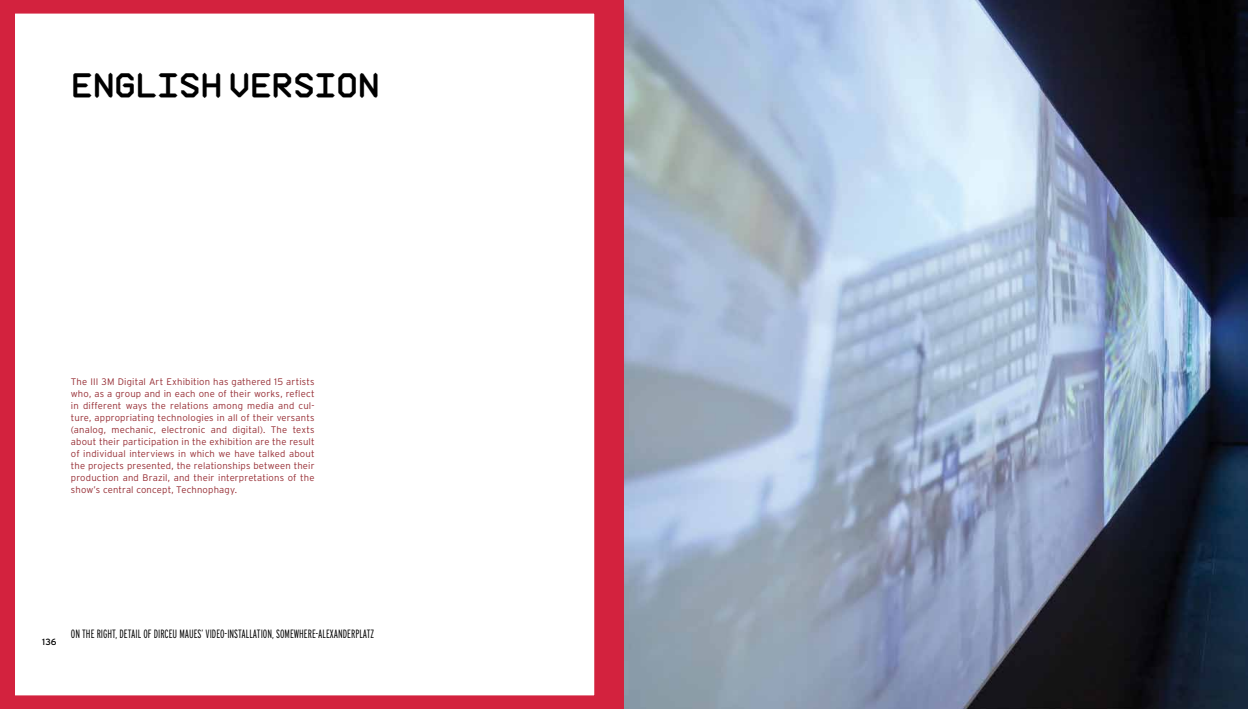
<style>
.page{position:relative;width:1248px;height:709px;background:#fff}
.page>*{position:absolute;margin:0;border:0;box-sizing:border-box;transform-origin:0 0}
.t1{font:700 32px "Post Mono";color:#000}
.t2{font:300 extra-condensed 12px "Interstate";color:#000}
.t3{font:300 9.5px/12px "Interstate";letter-spacing:.015em;color:#972e35;text-align:justify}
.t4{font:9px "Interstate";color:#000}
</style>
<div class="page">
<svg style="left:0;top:0;width:624px;height:709px"></svg>
<img style="left:624px;top:0;width:623px;height:709px">
<h1 class="t1" style="left:71px;top:66px;width:22px">ENGLISH</h1>
<h1 class="t1" style="left:228px;top:66px;width:22px">VERSION</h1>
<p class="t3" style="left:71px;top:375px;width:245px">The III 3M Digital Art Exhibition has gathered 15 artists who, as a group and in each one of their works, reflect in different ways the relations among media and cul&shy;ture, appropriating technologies in all of their versants (analog, mechanic, electronic and digital). The texts about their participation in the exhibition are the result of individual interviews in which we have talked about the projects presented, the relationships between their production and Brazil, and their interpretations of the show’s central concept, Technophagy.</p>
<p class="t4" style="left:42px;top:637px;width:16px">136</p>
<p class="t2" style="left:71px;top:627px;width:31px">ONTHE RIGHT</p>
<p class="t2" style="left:115px;top:627px;width:9px">, DETAIL</p>
<p class="t2" style="left:143px;top:627px;width:16px">OF DIRCEU</p>
<p class="t2" style="left:179px;top:627px;width:6px">MAUES</p>
<p class="t2" style="left:201px;top:627px;width:31px">’ VIDEO-INSTALLATION</p>
<p class="t2" style="left:272px;top:627px;width:67px">, SOMEWHERE-ALEXANDERPLATZ</p>
</div>
